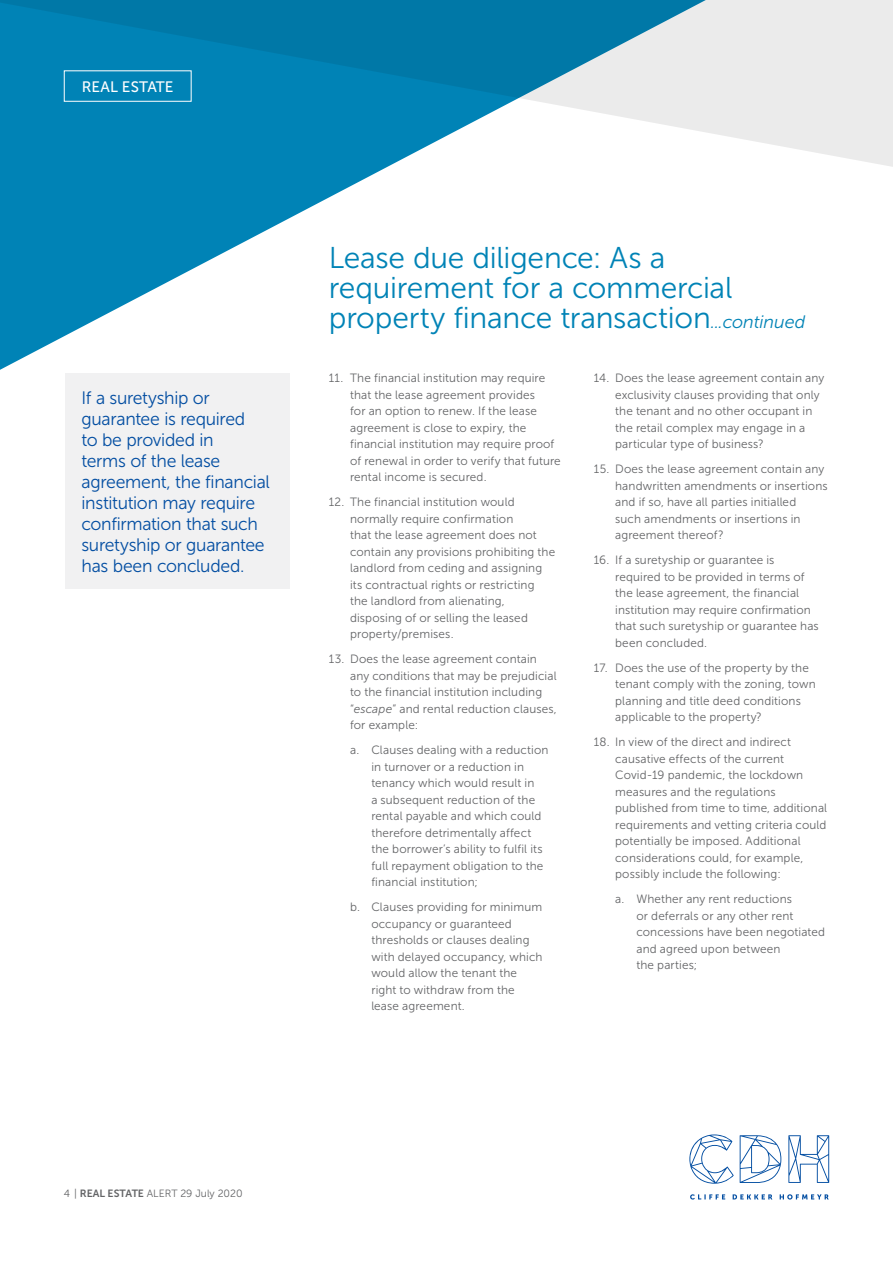
<style>
.page{position:relative;width:893px;height:1263px;background:#fff}
.page>*{position:absolute;margin:0;border:0;box-sizing:border-box;transform-origin:0 0}
.t1{font:30px/30px "Museo Sans 300";letter-spacing:-.01em;color:#0083b6}
.t2{font:18px/21px "Museo Sans 300";letter-spacing:-.015em;color:#034ea2}
.t3{font:15.15px "Museo Sans 500";letter-spacing:.005em;color:#fff}
.t4{font:12px/16.5px "Museo Sans 300";letter-spacing:.01em;color:#636466}
.t5{font:10.5px "Museo Sans 300";color:#636466}
.s1{font-style:italic;font-size:18px}
.s2{font-style:italic}
.s3{font-family:"Museo Sans 700"}
</style>
<div class="page">
<svg style="left:690px;top:1194px;width:139px;height:5px"></svg>
<svg style="left:689px;top:1134px;width:45px;height:50px"></svg>
<svg style="left:740px;top:1135px;width:41px;height:48px"></svg>
<svg style="left:788px;top:1135px;width:41px;height:48px"></svg>
<svg style="left:0;top:189px;width:345px;height:181px;fill:#0083b6"></svg>
<svg style="left:0;top:0;width:893px;height:189px"></svg>
<div style="left:64px;top:70px;width:128px;height:32px;border:1px solid #fff"></div>
<div style="left:65px;top:373px;width:224px;height:216px;background:#f1f1f2"></div>
<p class="t3" style="left:82px;top:78px;width:93px">REAL ESTATE</p>
<h2 class="t2" style="left:82px;top:387px;width:190px">If a suretyship or guarantee is required<br>to be provided in<br>terms of the lease agreement, the financial institution may require confirmation that such suretyship or guarantee has been concluded.</h2>
<h1 class="t1" style="left:329px;top:243px;width:478px">Lease due diligence: As a requirement for a commercial property finance transaction<span class="s1">...continued</span></h1>
<p class="t4" style="left:350px;top:370px;width:212px;text-indent:-21px">11. The financial institution may require that the lease agreement provides<br>for an option to renew. If the lease agreement is close to expiry, the financial institution may require proof of renewal in order to verify that future rental income is secured.</p>
<p class="t4" style="left:350px;top:494px;width:207px;text-indent:-21px">12. The financial institution would normally require confirmation<br>that the lease agreement does not contain any provisions prohibiting the landlord from ceding and assigning its contractual rights or restricting<br>the landlord from alienating, disposing of or selling the leased property/premises.</p>
<p class="t4" style="left:350px;top:651px;width:208px;text-indent:-21px">13. Does the lease agreement contain any conditions that may be prejudicial to the financial institution including “<span class="s2">escape</span>” and rental reduction clauses, for example:</p>
<p class="t4" style="left:371px;top:742px;width:179px;text-indent:-21px">a. Clauses dealing with a reduction in turnover or a reduction in tenancy which would result in<br>a subsequent reduction of the rental payable and which could therefore detrimentally affect the borrower’s ability to fulfil its full repayment obligation to the financial institution;</p>
<p class="t4" style="left:371px;top:899px;width:173px;text-indent:-21px">b. Clauses providing for minimum occupancy or guaranteed thresholds or clauses dealing with delayed occupancy, which would allow the tenant the right to withdraw from the lease agreement.</p>
<p class="t4" style="left:615px;top:370px;width:211px;text-indent:-21px">14. Does the lease agreement contain any exclusivity clauses providing that only the tenant and no other occupant in the retail complex may engage in a particular type of business?</p>
<p class="t4" style="left:615px;top:461px;width:214px;text-indent:-21px">15. Does the lease agreement contain any handwritten amendments or insertions and if so, have all parties initialled<br>such amendments or insertions in agreement thereof?</p>
<p class="t4" style="left:615px;top:552px;width:205px;text-indent:-21px">16. If a suretyship or guarantee is required to be provided in terms of the lease agreement, the financial institution may require confirmation that such suretyship or guarantee has been concluded.</p>
<p class="t4" style="left:615px;top:659px;width:202px;text-indent:-21px">17. Does the use of the property by the tenant comply with the zoning, town planning and title deed conditions applicable to the property?</p>
<p class="t4" style="left:615px;top:734px;width:214px;text-indent:-21px">18. In view of the direct and indirect causative effects of the current Covid-19 pandemic, the lockdown measures and the regulations published from time to time, additional requirements and vetting criteria could potentially be imposed. Additional considerations could, for example, possibly include the following:</p>
<p class="t4" style="left:636px;top:891px;width:190px;text-indent:-21px">a. Whether any rent reductions<br>or deferrals or any other rent concessions have been negotiated and agreed upon between<br>the parties;</p>
<p class="t5" style="left:64px;top:1188px;width:180px">4 | <span class="s3">REAL ESTATE</span> ALERT 29 July 2020</p>
</div>
